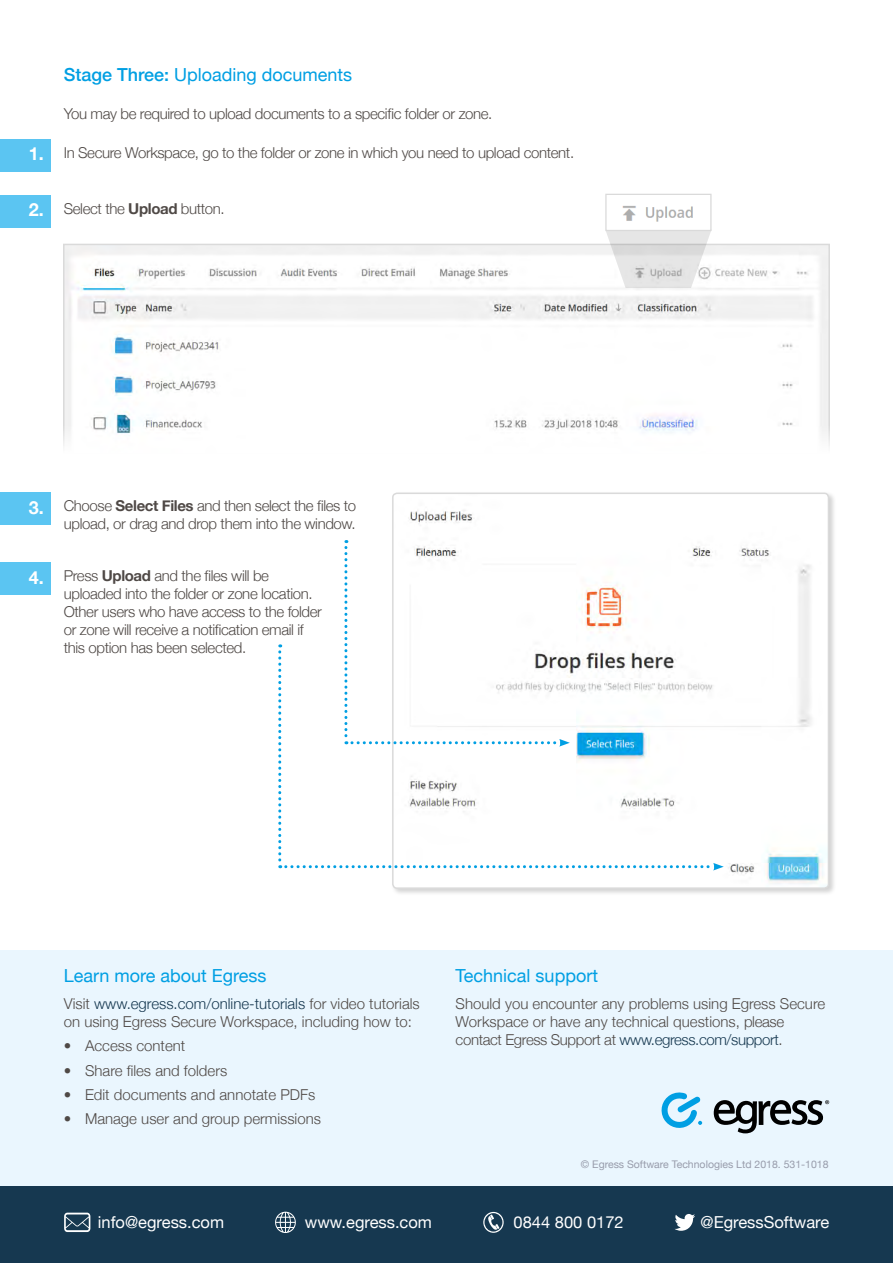
<style>
.page{position:relative;width:893px;height:1263px;background:#fff}
.page>*{position:absolute;margin:0;border:0;box-sizing:border-box;transform-origin:0 0}
.t1{font:18px "Helvetica Neue";color:#009fe3}
.t2{font:700 18px "Helvetica Neue";color:#fff}
.t3{font:16.5px "Helvetica Neue";color:#fff}
.t4{font:300 15px/18px "Helvetica Neue";letter-spacing:-.025em;color:#4f4946}
.t5{font:300 15px/18px "Helvetica Neue";color:#4f4946}
.t6{font:10.5px "Helvetica Neue";color:#989cab}
.s1{font-weight:500}
.s2{font-weight:700;font-size:18px;color:#fff}
.s3{font-weight:700}
.s4{color:#163850}
</style>
<div class="page">
<div style="left:0;top:950px;width:893px;height:250px;background:#eaf6fe"></div>
<div style="left:0;top:195px;width:51px;height:32px;background:#5bc5f2"></div>
<div style="left:0;top:493px;width:51px;height:32px;background:#5bc5f2"></div>
<div style="left:0;top:562px;width:51px;height:33px;background:#5bc5f2"></div>
<div style="left:391px;top:491px;width:446px;height:406px;background:#000;opacity:.18"></div>
<img style="left:393px;top:493px;width:435px;height:393px">
<div style="left:392px;top:493px;width:437px;height:396px;border:2px solid #dadada;border-radius:4px"></div>
<div style="left:0;top:1186px;width:893px;height:77px;background:#163850"></div>
<svg style="left:64px;top:1213px;width:26px;height:19px"></svg>
<svg style="left:275px;top:1211px;width:21px;height:22px"></svg>
<svg style="left:483px;top:1212px;width:21px;height:21px"></svg>
<svg style="left:675px;top:1214px;width:20px;height:17px"></svg>
<svg style="left:714px;top:1100px;width:115px;height:33px"></svg>
<svg style="left:662px;top:1092px;width:40px;height:36px"></svg>
<div style="left:0;top:139px;width:51px;height:32px;background:#5bc5f2"></div>
<svg style="left:278px;top:540px;width:446px;height:330px"></svg>
<img style="left:66px;top:247px;width:761px;height:187px">
<div style="left:63px;top:244px;width:767px;height:211px;border:2px solid #dadada"></div>
<svg style="left:605px;top:231px;width:107px;height:57px"></svg>
<img style="left:622px;top:206px;width:71px;height:16px">
<div style="left:605px;top:194px;width:107px;height:37px;border:1px solid #dadada"></div>
<p class="t1" style="left:64px;top:62px;width:290px"><span class="s1">Stage Three:</span> Uploading documents</p>
<p class="t4" style="left:64px;top:104px;width:430px">You may be required to upload documents to a specific folder or zone.</p>
<p class="t4" style="left:29px;top:142px;width:547px"><span class="s2">1.</span> In Secure Workspace, go to the folder or zone in which you need to upload content.</p>
<p class="t4" style="left:29px;top:198px;width:198px"><span class="s2">2.</span> Select the <span class="s3">Upload</span> button.</p>
<p class="t2" style="left:29px;top:493px;width:17px">3.</p>
<p class="t2" style="left:29px;top:563px;width:17px">4.</p>
<p class="t4" style="left:64px;top:496px;width:294px">Choose <span class="s3">Select Files</span> and then select the files to upload, or drag and drop them into the window.</p>
<p class="t4" style="left:64px;top:566px;width:260px">Press <span class="s3">Upload</span> and the files will be uploaded into the folder or zone location.<br>Other users who have access to the folder or zone will receive a notification email if this option has been selected.</p>
<p class="t1" style="left:64px;top:963px;width:204px">Learn more about Egress</p>
<p class="t5" style="left:64px;top:993px;width:357px">Visit <span class="s4">www.egress.com/online-tutorials</span> for video tutorials on using Egress Secure Workspace, including how to:</p>
<p class="t5" style="left:64px;top:1036px;width:123px">• Access content</p>
<p class="t5" style="left:64px;top:1060px;width:165px">• Share files and folders</p>
<p class="t5" style="left:64px;top:1084px;width:253px">• Edit documents and annotate PDFs</p>
<p class="t5" style="left:64px;top:1109px;width:259px">• Manage user and group permissions</p>
<p class="t1" style="left:456px;top:963px;width:144px">Technical support</p>
<p class="t5" style="left:456px;top:993px;width:371px">Should you encounter any problems using Egress Secure<br>Workspace or have any technical questions, please contact Egress Support at <span class="s4">www.egress.com/support</span>.</p>
<p class="t6" style="left:581px;top:1156px;width:249px">© Egress Software Technologies Ltd 2018. 531-1018</p>
<p class="t3" style="left:98px;top:1210px;width:128px">info@egress.com</p>
<p class="t3" style="left:305px;top:1210px;width:129px">www.egress.com</p>
<p class="t3" style="left:514px;top:1210px;width:112px">0844 800 0172</p>
<p class="t3" style="left:700px;top:1210px;width:130px">@EgressSoftware</p>
</div>
